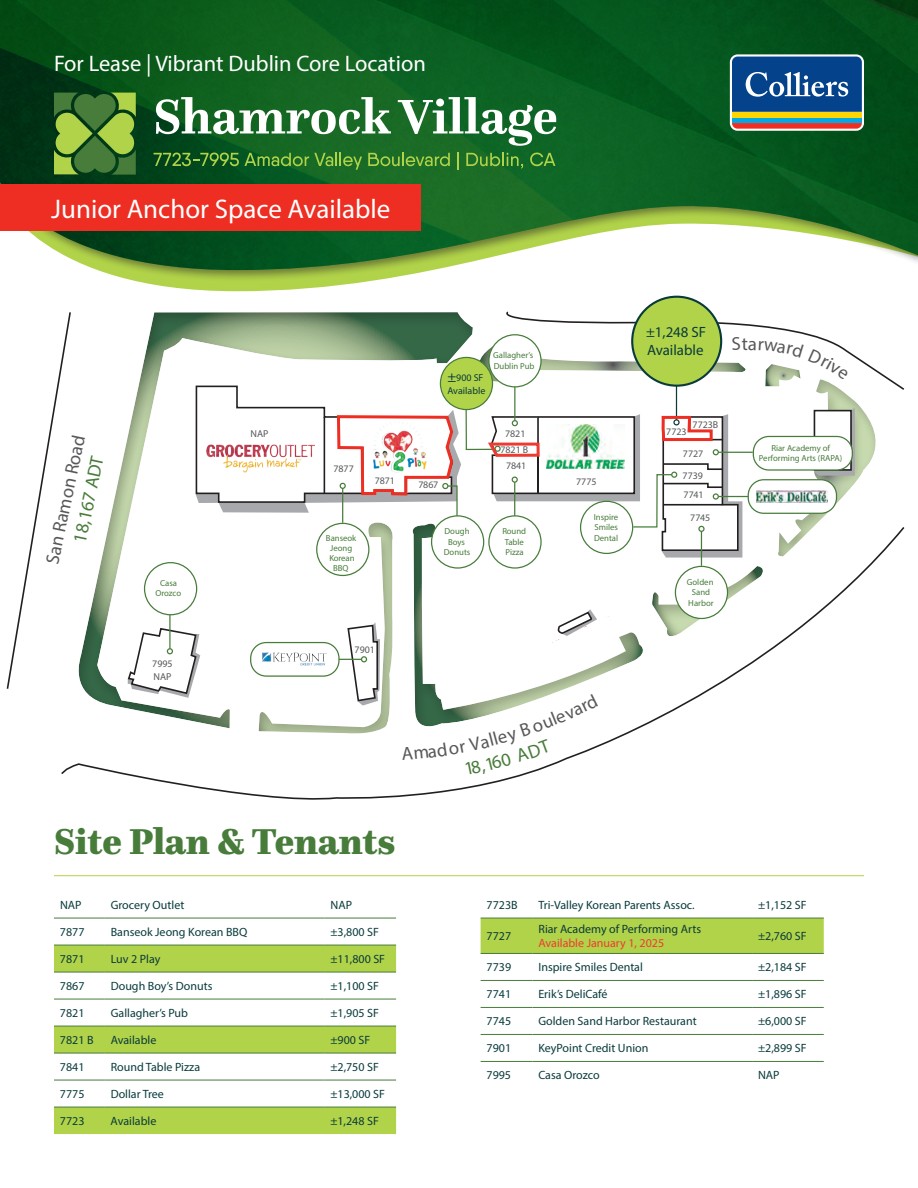
<style>
.page{position:relative;width:918px;height:1188px;background:#fff}
.page>*{position:absolute;margin:0;border:0;box-sizing:border-box;transform-origin:0 0}
.t1{font:900 37.5px "Questa";color:#477c3a}
.t2{font:27px "Myriad Pro";color:#fff}
.t3{font:22.5px "Myriad Pro";color:#fff}
.t4{font:600 18.75px/22.5px "Qanelas";color:#57585a;text-align:center}
.t5{font:500 14.85px/17.9px "Qanelas";color:#0a3b3c}
.t6{font:12px "Myriad Pro";color:#0a3b3c}
.t7{font:12px "Myriad Pro";color:#ee3b32}
.t8{font:500 9.9px/12.5px "Qanelas";color:#57585a}
.t9{font:500 9.9px/13.6px "Qanelas";color:#0a3b3c}
.t10{font:500 8.7px/10.5px "Qanelas";color:#477c3a;text-align:center}
.s1{font-weight:500;color:#477c3a}
.s2{font-size:14.85px}
</style>
<div class="page">
<svg style="left:109px;top:441px;width:18px;height:84px"></svg>
<svg style="left:6px;top:312px;width:65px;height:377px"></svg>
<svg style="left:60px;top:525px;width:464px;height:275px"></svg>
<div style="left:632px;top:297px;width:89px;height:89px;background:#b1d349;border-radius:50%"></div>
<svg style="left:140px;top:282px;width:223px;height:9px;fill:#b1d349"></svg>
<div style="left:0;top:0;width:918px;height:282px;background:#231f20;opacity:.5"></div>
<img style="left:0;top:0;width:918px;height:270px">
<div style="left:0;top:184px;width:420px;height:47px;background:#ee2e22"></div>
<svg style="left:54px;top:946px;width:342px;height:107px"></svg>
<div style="left:54px;top:1108px;width:342px;height:26px;background:#b1d349"></div>
<hr style="left:54px;top:918px;width:51px;height:1px;background:#477c3a">
<hr style="left:105px;top:918px;width:219px;height:1px;background:#477c3a">
<hr style="left:324px;top:918px;width:72px;height:1px;background:#477c3a">
<hr style="left:54px;top:945px;width:51px;height:1px;background:#477c3a">
<hr style="left:105px;top:945px;width:219px;height:1px;background:#477c3a">
<hr style="left:324px;top:945px;width:72px;height:1px;background:#477c3a">
<hr style="left:54px;top:972px;width:51px;height:1px;background:#477c3a">
<hr style="left:105px;top:972px;width:219px;height:1px;background:#477c3a">
<hr style="left:324px;top:972px;width:72px;height:1px;background:#477c3a">
<hr style="left:54px;top:999px;width:51px;height:1px;background:#477c3a">
<hr style="left:105px;top:999px;width:219px;height:1px;background:#477c3a">
<hr style="left:324px;top:999px;width:72px;height:1px;background:#477c3a">
<hr style="left:54px;top:1026px;width:51px;height:1px;background:#477c3a">
<hr style="left:105px;top:1026px;width:219px;height:1px;background:#477c3a">
<hr style="left:324px;top:1026px;width:72px;height:1px;background:#477c3a">
<hr style="left:54px;top:1053px;width:51px;height:1px;background:#477c3a">
<hr style="left:105px;top:1053px;width:219px;height:1px;background:#477c3a">
<hr style="left:324px;top:1053px;width:72px;height:1px;background:#477c3a">
<hr style="left:54px;top:1080px;width:51px;height:1px;background:#477c3a">
<hr style="left:105px;top:1080px;width:219px;height:1px;background:#477c3a">
<hr style="left:324px;top:1080px;width:72px;height:1px;background:#477c3a">
<hr style="left:54px;top:1107px;width:51px;height:1px;background:#477c3a">
<hr style="left:105px;top:1107px;width:219px;height:1px;background:#477c3a">
<hr style="left:324px;top:1107px;width:72px;height:1px;background:#477c3a">
<div style="left:481px;top:919px;width:343px;height:34px;background:#b1d349"></div>
<hr style="left:481px;top:918px;width:51px;height:1px;background:#477c3a">
<hr style="left:532px;top:918px;width:220px;height:1px;background:#477c3a">
<hr style="left:752px;top:918px;width:72px;height:1px;background:#477c3a">
<hr style="left:481px;top:953px;width:51px;height:1px;background:#477c3a">
<hr style="left:532px;top:953px;width:220px;height:1px;background:#477c3a">
<hr style="left:752px;top:953px;width:72px;height:1px;background:#477c3a">
<hr style="left:481px;top:980px;width:51px;height:1px;background:#477c3a">
<hr style="left:532px;top:980px;width:220px;height:1px;background:#477c3a">
<hr style="left:752px;top:980px;width:72px;height:1px;background:#477c3a">
<hr style="left:481px;top:1007px;width:51px;height:1px;background:#477c3a">
<hr style="left:532px;top:1007px;width:220px;height:1px;background:#477c3a">
<hr style="left:752px;top:1007px;width:72px;height:1px;background:#477c3a">
<hr style="left:481px;top:1034px;width:51px;height:1px;background:#477c3a">
<hr style="left:532px;top:1034px;width:220px;height:1px;background:#477c3a">
<hr style="left:752px;top:1034px;width:72px;height:1px;background:#477c3a">
<hr style="left:481px;top:1061px;width:51px;height:1px;background:#477c3a">
<hr style="left:532px;top:1061px;width:220px;height:1px;background:#477c3a">
<hr style="left:752px;top:1061px;width:72px;height:1px;background:#477c3a">
<hr style="left:54px;top:875px;width:810px;height:1px;background:#b1d349">
<svg style="left:730px;top:54px;width:134px;height:77px"></svg>
<div style="left:732px;top:117px;width:130px;height:6px;background:#00a8e4"></div>
<div style="left:732px;top:112px;width:130px;height:5px;background:#fed503"></div>
<svg style="left:732px;top:123px;width:130px;height:6px"></svg>
<svg style="left:732px;top:57px;width:130px;height:55px;background:#215799"></svg>
<svg style="left:54px;top:93px;width:82px;height:82px;background:#649239"></svg>
<svg style="left:156px;top:97px;width:235px;height:37px"></svg>
<svg style="left:398px;top:97px;width:158px;height:49px"></svg>
<svg style="left:154px;top:152px;width:208px;height:18px;background:#317529"></svg>
<svg style="left:368px;top:152px;width:82px;height:14px"></svg>
<svg style="left:457px;top:152px;width:2px;height:18px"></svg>
<svg style="left:466px;top:152px;width:57px;height:16px"></svg>
<svg style="left:530px;top:153px;width:25px;height:13px"></svg>
<svg style="left:127px;top:311px;width:778px;height:464px"></svg>
<p class="t3" style="left:54px;top:50px;width:373px">For Lease | Vibrant Dublin Core Location</p>
<p class="t2" style="left:51px;top:192px;width:341px">Junior Anchor Space Available</p>
<p class="t4" style="left:41px;top:561px;width:132px;rotate:-78deg">San Ramon Road<br><span class="s1">18,167 ADT</span></p>
<p class="t10" style="left:156px;top:578px;width:27px;line-height:9.9px">Casa<br>Orozco</p>
<p class="t8" style="left:152px;top:658px;width:22px">7995<br>NAP</p>
<p class="t8" style="left:251px;top:427px;width:19px">NAP</p>
<p class="t8" style="left:334px;top:462px;width:22px">7877</p>
<p class="t10" style="left:326px;top:533px;width:32px;line-height:9.9px">Banseok<br>Jeong<br>Korean<br>BBQ</p>
<p class="t9" style="left:447px;top:370px;width:39px"><span class="s2">±</span>900 SF<br>Available</p>
<p class="t10" style="left:493px;top:350px;width:43px;text-align:left">Gallagher’s<br>Dublin Pub</p>
<p class="t8" style="left:501px;top:425px;width:29px;line-height:16.4px;text-align:center">7821<br>7821 B</p>
<p class="t8" style="left:506px;top:459px;width:22px">7841</p>
<p class="t8" style="left:375px;top:475px;width:22px">7871</p>
<p class="t8" style="left:576px;top:475px;width:22px">7775</p>
<p class="t8" style="left:418px;top:478px;width:21px">7867</p>
<p class="t10" style="left:444px;top:526px;width:28px">Dough<br>Boys<br>Donuts</p>
<p class="t10" style="left:502px;top:526px;width:25px;text-align:left">Round<br>Table<br>Pizza</p>
<p class="t10" style="left:594px;top:512px;width:26px;text-align:justify">Inspire Smiles Dental</p>
<p class="t8" style="left:355px;top:643px;width:22px">7901</p>
<p class="t5" style="left:646px;top:323px;width:62px">±1,248 SF<br>Available</p>
<p class="t4" style="left:742px;top:332px;width:8px">t</p>
<p class="t8" style="left:692px;top:418px;width:27px">7723B</p>
<p class="t8" style="left:666px;top:426px;width:22px">7723</p>
<p class="t8" style="left:683px;top:447px;width:22px">7727</p>
<p class="t8" style="left:683px;top:469px;width:22px">7739</p>
<p class="t8" style="left:684px;top:488px;width:21px">7741</p>
<p class="t8" style="left:690px;top:511px;width:21px">7745</p>
<p class="t10" style="left:687px;top:577px;width:28px">Golden<br>Sand<br>Harbor</p>
<p class="t10" style="left:759px;top:442px;width:85px">Riar Academy of<br>Performing Arts (RAPA)</p>
<p class="t1" style="left:54px;top:818px;width:343px">Site Plan &amp; Tenants</p>
<p class="t6" style="left:60px;top:898px;width:23px">NAP</p>
<p class="t6" style="left:111px;top:898px;width:75px">Grocery Outlet</p>
<p class="t6" style="left:330px;top:898px;width:23px">NAP</p>
<p class="t6" style="left:60px;top:925px;width:26px">7877</p>
<p class="t6" style="left:111px;top:925px;width:138px">Banseok Jeong Korean BBQ</p>
<p class="t6" style="left:330px;top:925px;width:50px">±3,800 SF</p>
<p class="t6" style="left:60px;top:952px;width:26px">7871</p>
<p class="t6" style="left:111px;top:952px;width:51px">Luv 2 Play</p>
<p class="t6" style="left:330px;top:952px;width:56px">±11,800 SF</p>
<p class="t6" style="left:60px;top:979px;width:26px">7867</p>
<p class="t6" style="left:111px;top:979px;width:103px">Dough Boy’s Donuts</p>
<p class="t6" style="left:330px;top:979px;width:50px">±1,100 SF</p>
<p class="t6" style="left:60px;top:1006px;width:26px">7821</p>
<p class="t6" style="left:111px;top:1006px;width:79px">Gallagher’s Pub</p>
<p class="t6" style="left:330px;top:1006px;width:50px">±1,905 SF</p>
<p class="t6" style="left:60px;top:1033px;width:35px">7821 B</p>
<p class="t6" style="left:111px;top:1033px;width:47px">Available</p>
<p class="t6" style="left:330px;top:1033px;width:41px">±900 SF</p>
<p class="t6" style="left:60px;top:1060px;width:26px">7841</p>
<p class="t6" style="left:111px;top:1060px;width:91px">Round Table Pizza</p>
<p class="t6" style="left:330px;top:1060px;width:50px">±2,750 SF</p>
<p class="t6" style="left:60px;top:1087px;width:26px">7775</p>
<p class="t6" style="left:111px;top:1087px;width:55px">Dollar Tree</p>
<p class="t6" style="left:330px;top:1087px;width:56px">±13,000 SF</p>
<p class="t6" style="left:60px;top:1114px;width:26px">7723</p>
<p class="t6" style="left:111px;top:1114px;width:47px">Available</p>
<p class="t6" style="left:330px;top:1114px;width:50px">±1,248 SF</p>
<p class="t6" style="left:487px;top:898px;width:33px">7723B</p>
<p class="t6" style="left:538px;top:898px;width:158px">Tri-Valley Korean Parents Assoc.</p>
<p class="t6" style="left:758px;top:898px;width:50px">±1,152 SF</p>
<p class="t6" style="left:487px;top:929px;width:26px">7727</p>
<p class="t6" style="left:538px;top:922px;width:164px">Riar Academy of Performing Arts</p>
<p class="t7" style="left:538px;top:936px;width:127px">Available January 1, 2025</p>
<p class="t6" style="left:758px;top:929px;width:50px">±2,760 SF</p>
<p class="t6" style="left:487px;top:960px;width:26px">7739</p>
<p class="t6" style="left:538px;top:960px;width:106px">Inspire Smiles Dental</p>
<p class="t6" style="left:758px;top:960px;width:50px">±2,184 SF</p>
<p class="t6" style="left:487px;top:987px;width:26px">7741</p>
<p class="t6" style="left:538px;top:987px;width:71px">Erik’s DeliCafé</p>
<p class="t6" style="left:758px;top:987px;width:50px">±1,896 SF</p>
<p class="t6" style="left:487px;top:1014px;width:26px">7745</p>
<p class="t6" style="left:538px;top:1014px;width:160px">Golden Sand Harbor Restaurant</p>
<p class="t6" style="left:758px;top:1014px;width:50px">±6,000 SF</p>
<p class="t6" style="left:487px;top:1041px;width:26px">7901</p>
<p class="t6" style="left:538px;top:1041px;width:112px">KeyPoint Credit Union</p>
<p class="t6" style="left:758px;top:1041px;width:50px">±2,899 SF</p>
<p class="t6" style="left:487px;top:1068px;width:26px">7995</p>
<p class="t6" style="left:538px;top:1068px;width:63px">Casa Orozco</p>
<p class="t6" style="left:758px;top:1068px;width:23px">NAP</p>
</div>
